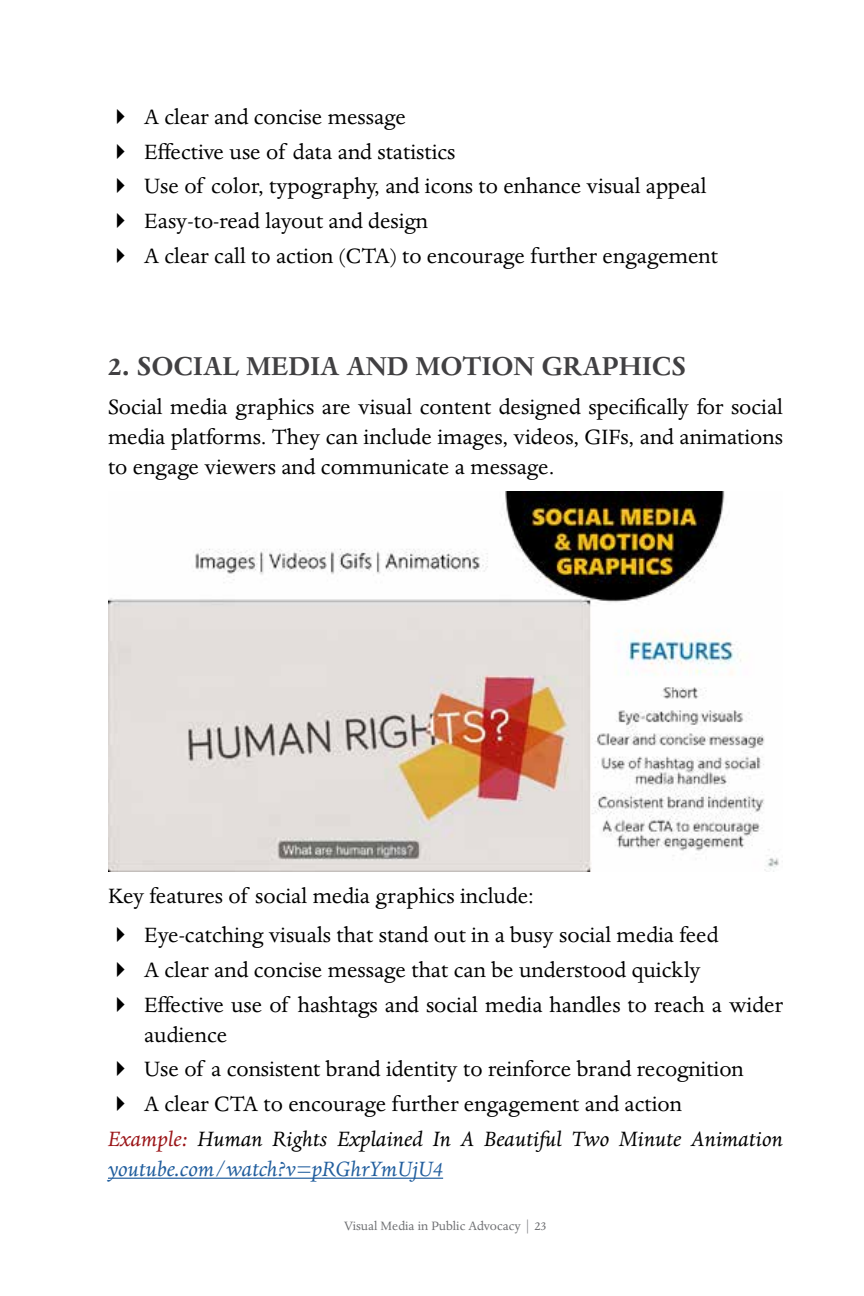
<style>
.page{position:relative;width:864px;height:1296px;background:#fff}
.page>*{position:absolute;margin:0;border:0;box-sizing:border-box;transform-origin:0 0}
.t1{font:700 30px "Dante MT Std";color:#414042}
.t2{font:24px/34.6px "Dante MT Std";color:#000}
.t3{font:italic 24px "Dante MT Std";color:#000}
.t4{font:italic 24px "Dante MT Std";color:#215e9e}
.t5{font:14px "Dante MT Std";color:#6d6e71}
.s1{color:#9b1518}
</style>
<div class="page">
<hr style="left:108px;top:1178px;width:335px;height:1px;background:#215e9e">
<img style="left:108px;top:492px;width:671px;height:380px">
<p class="t2" style="left:144px;top:100px;width:576px">A clear and concise message<br>Effective use of data and statistics<br>Use of color, typography, and icons to enhance visual appeal Easy-to-read layout and design<br>A clear call to action (CTA) to encourage further engagement</p>
<p class="t1" style="left:108px;top:350px;width:580px">2. SOCIAL MEDIA AND MOTION GRAPHICS</p>
<p class="t2" style="left:108px;top:392px;width:677px;line-height:30px;text-align:justify">Social media graphics are visual content designed specifically for social media platforms. They can include images, videos, GIFs, and animations to engage viewers and communicate a message.</p>
<p class="t2" style="left:144px;top:877px;width:576px;line-height:39px;text-indent:-36px">Key features of social media graphics include:<br>Eye-catching visuals that stand out in a busy social media feed</p>
<p class="t2" style="left:144px;top:953px;width:640px">A clear and concise message that can be understood quickly<br>Effective use of hashtags and social media handles to reach a wider</p>
<p class="t2" style="left:144px;top:1017px;width:85px">audience</p>
<p class="t2" style="left:144px;top:1052px;width:601px">Use of a consistent brand identity to reinforce brand recognition</p>
<p class="t2" style="left:144px;top:1087px;width:540px">A clear CTA to encourage further engagement and action</p>
<p class="t3" style="left:108px;top:1126px;width:677px"><span class="s1">Example:</span> Human Rights Explained In A Beautiful Two Minute Animation</p>
<p class="t4" style="left:108px;top:1156px;width:337px">youtube.com/watch?v=pRGhrYmUjU4</p>
<p class="t5" style="left:344px;top:1218px;width:204px">Visual Media in Public Advocacy | 23</p>
</div>
